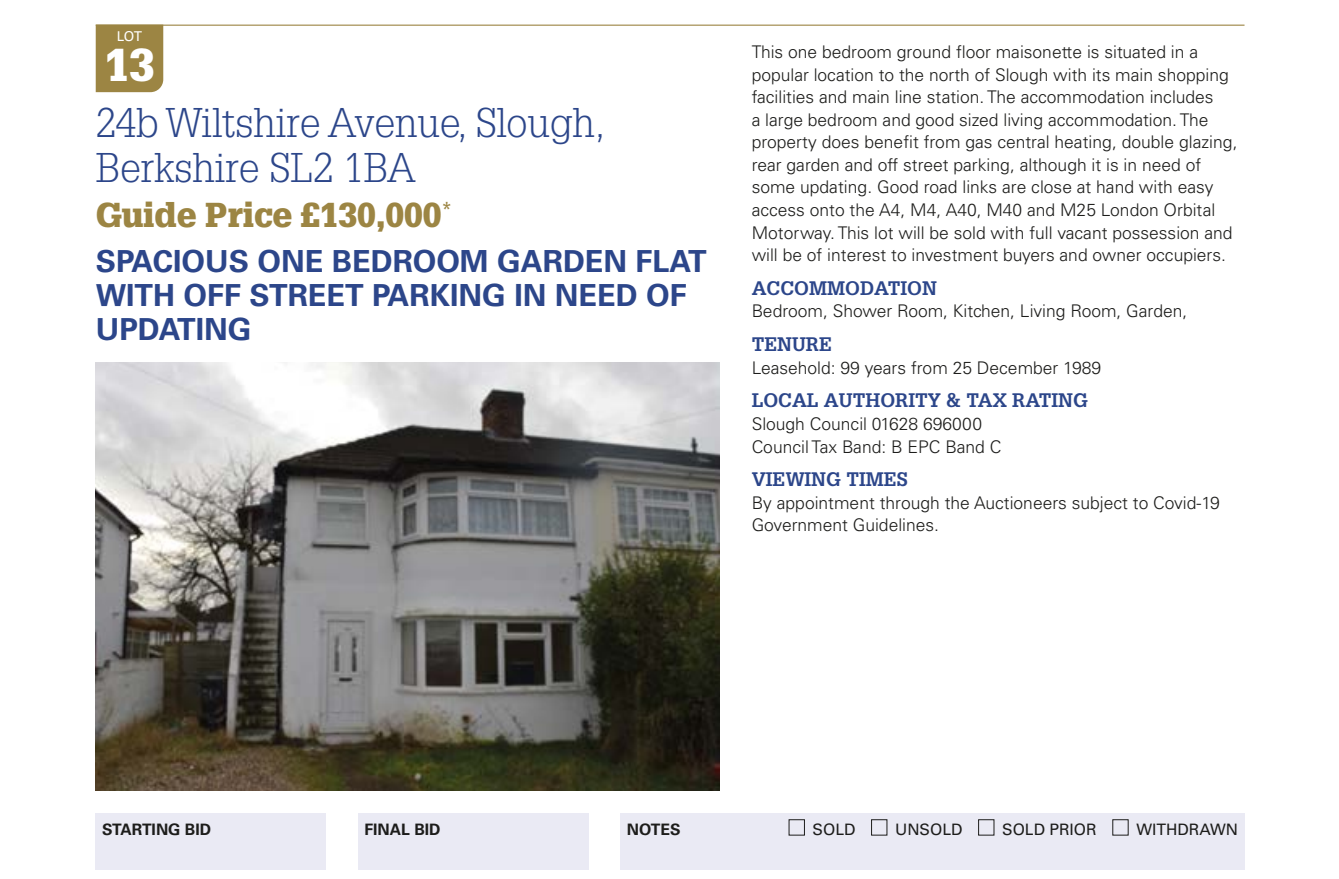
<style>
.page{position:relative;width:1339px;height:879px;background:#fff}
.page>*{position:absolute;margin:0;border:0;box-sizing:border-box;transform-origin:0 0}
.t1{font:900 45px "Glypha LT Std";color:#fff}
.t2{font:300 40.5px/45px "Glypha LT Std";color:#2c468a}
.t3{font:900 33.75px "Glypha LT Std";color:#9c8543}
.t4{font:700 30.38px/33.8px "Univers LT Std";color:#2c468a}
.t5{font:700 19.12px "Glypha LT Std";color:#2c468a}
.t6{font:300 17.55px/22.5px "Univers LT Std";color:#1d1d1b}
.t7{font:15.75px "Univers LT Std";color:#1d1d1b}
.t8{font:700 15.75px "Univers LT Std";color:#1d1d1b}
.t9{font:13.5px "Univers LT Std";color:#fff}
</style>
<div class="page">
<hr style="left:96px;top:25px;width:1148px;height:1px;background:#9c8543">
<div style="left:96px;top:812px;width:230px;height:56px;background:#eaeaf4"></div>
<div style="left:358px;top:812px;width:230px;height:56px;background:#eaeaf4"></div>
<div style="left:620px;top:812px;width:624px;height:56px;background:#eaeaf4"></div>
<div style="left:788px;top:819px;width:16px;height:16px;border:1px solid #1d1d1b"></div>
<div style="left:871px;top:819px;width:16px;height:16px;border:1px solid #1d1d1b"></div>
<div style="left:978px;top:819px;width:16px;height:16px;border:1px solid #1d1d1b"></div>
<div style="left:1112px;top:819px;width:16px;height:16px;border:1px solid #1d1d1b"></div>
<div style="left:96px;top:26px;width:67px;height:66px;background:#9c8543"></div>
<img style="left:96px;top:362px;width:623px;height:428px">
<p class="t9" style="left:117px;top:28px;width:27px">LOT</p>
<h1 class="t1" style="left:104px;top:37px;width:52px">13</h1>
<h2 class="t2" style="left:96px;top:101px;width:511px">24b Wiltshire Avenue, Slough,<br>Berkshire SL2 1BA</h2>
<h3 class="t3" style="left:96px;top:195px;width:357px">Guide Price £130,000<sup>*</sup></h3>
<h3 class="t4" style="left:96px;top:245px;width:612px">SPACIOUS ONE BEDROOM GARDEN FLAT<br>WITH OFF STREET PARKING IN NEED OF<br>UPDATING</h3>
<p class="t6" style="left:751px;top:41px;width:487px">This one bedroom ground floor maisonette is situated in a popular location to the north of Slough with its main shopping facilities and main line station. The accommodation includes<br>a large bedroom and good sized living accommodation. The property does benefit from gas central heating, double glazing, rear garden and off street parking, although it is in need of some updating. Good road links are close at hand with easy access onto the A4, M4, A40, M40 and M25 London Orbital Motorway. This lot will be sold with full vacant possession and will be of interest to investment buyers and owner occupiers.</p>
<p class="t5" style="left:751px;top:276px;width:187px">ACCOMMODATION</p>
<p class="t6" style="left:751px;top:300px;width:437px">Bedroom, Shower Room, Kitchen, Living Room, Garden,</p>
<p class="t5" style="left:751px;top:332px;width:82px">TENURE</p>
<p class="t6" style="left:751px;top:356px;width:351px">Leasehold: 99 years from 25 December 1989</p>
<p class="t5" style="left:751px;top:388px;width:338px">LOCAL AUTHORITY &amp; TAX RATING</p>
<p class="t6" style="left:751px;top:412px;width:251px">Slough Council 01628 696000<br>Council Tax Band: B EPC Band C</p>
<p class="t5" style="left:751px;top:467px;width:157px">VIEWING TIMES</p>
<p class="t6" style="left:751px;top:491px;width:469px">By appointment through the Auctioneers subject to Covid-19<br>Government Guidelines.</p>
<p class="t8" style="left:102px;top:820px;width:111px">STARTING BID</p>
<p class="t8" style="left:364px;top:820px;width:78px">FINAL BID</p>
<p class="t8" style="left:626px;top:820px;width:55px">NOTES</p>
<p class="t7" style="left:812px;top:820px;width:44px">SOLD</p>
<p class="t7" style="left:895px;top:820px;width:69px">UNSOLD</p>
<p class="t7" style="left:1001px;top:820px;width:96px">SOLD PRIOR</p>
<p class="t7" style="left:1136px;top:820px;width:103px">WITHDRAWN</p>
</div>
